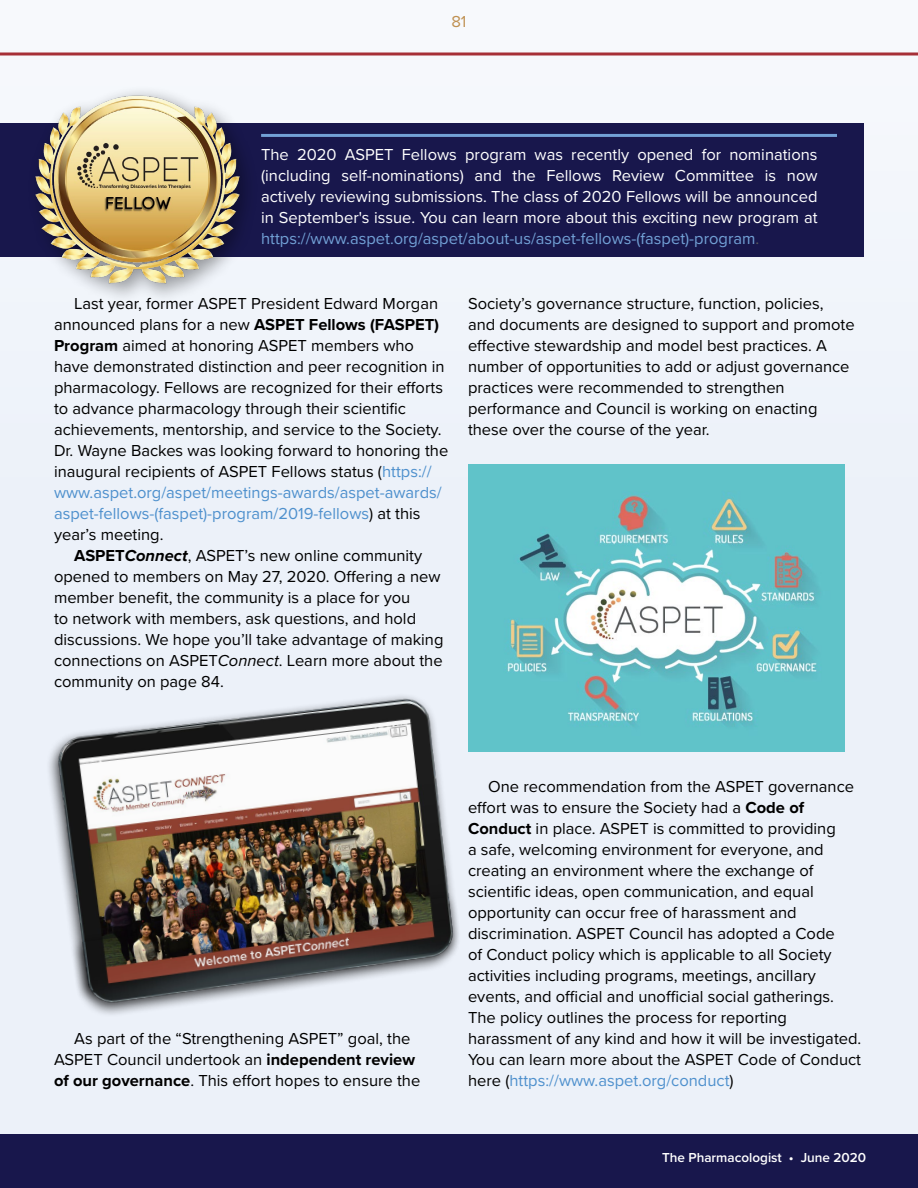
<style>
.page{position:relative;width:918px;height:1188px;background:#fff}
.page>*{position:absolute;margin:0;border:0;box-sizing:border-box;transform-origin:0 0}
.t1{font:16.5px/21px "Proxima Nova";color:#000}
.t2{font:16.5px/21px "Proxima Nova";color:#fff;text-align:justify}
.t3{font:16.5px "Proxima Nova";color:#4e90cd}
.t4{font:16.5px "Proxima Nova";color:#c18b41}
.t5{font:600 13.5px "Proxima Nova";color:#fff}
.s1{color:#72a1d6}
.s2{color:#58595b}
.s3{font-weight:700}
.s4{color:#4e90cd}
.s5{color:#000}
.s6{font-weight:700;font-style:italic}
.s7{font-style:italic}
</style>
<div class="page">
<div style="left:0;top:1134px;width:918px;height:54px;background:#18174c"></div>
<div style="left:0;top:0;width:918px;height:1134px;background:#ecf1f9"></div>
<div style="left:0;top:123px;width:864px;height:134px;background:#18174c"></div>
<div style="left:26px;top:85px;width:233px;height:219px;background:#000;opacity:.46"></div>
<img style="left:28px;top:86px;width:218px;height:208px">
<hr style="left:261px;top:134px;width:576px;height:3px;background:#72a1d6">
<img style="left:468px;top:465px;width:377px;height:286px">
<img style="left:49px;top:696px;width:404px;height:220px">
<div style="left:70px;top:891px;width:391px;height:127px;background:#000;opacity:.75"></div>
<img style="left:69px;top:896px;width:392px;height:115px">
<p class="t4" style="left:451px;top:9px;width:17px">81</p>
<p class="t2" style="left:261px;top:143px;width:558px">The 2020 ASPET Fellows program was recently opened for nominations (including self-nominations) and the Fellows Review Committee is now actively reviewing submissions. The class of 2020 Fellows will be announced in September's issue. You can learn more about this exciting new program at <span class="s1">https://www.aspet.org/aspet/about-us/aspet-fellows-(faspet)-program</span><span class="s2">.</span></p>
<p class="t1" style="left:74px;top:292px;width:365px">Last year, former ASPET President Edward Morgan</p>
<p class="t1" style="left:54px;top:313px;width:387px">announced plans for a new <span class="s3">ASPET Fellows (FASPET)</span></p>
<p class="t1" style="left:54px;top:334px;width:361px"><span class="s3">Program</span> aimed at honoring ASPET members who</p>
<p class="t1" style="left:54px;top:355px;width:392px">have demonstrated distinction and peer recognition in</p>
<p class="t1" style="left:54px;top:376px;width:391px">pharmacology. Fellows are recognized for their efforts</p>
<p class="t1" style="left:54px;top:397px;width:354px">to advance pharmacology through their scientific</p>
<p class="t1" style="left:54px;top:418px;width:389px">achievements, mentorship, and service to the Society.</p>
<p class="t1" style="left:54px;top:439px;width:396px">Dr. Wayne Backes was looking forward to honoring the</p>
<p class="t1" style="left:54px;top:460px;width:379px">inaugural recipients of ASPET Fellows status (<span class="s4">https://</span></p>
<p class="t3" style="left:54px;top:480px;width:389px">www.aspet.org/aspet/meetings-awards/aspet-awards/</p>
<p class="t3" style="left:54px;top:501px;width:368px">aspet-fellows-(faspet)-program/2019-fellows<span class="s5">) at this</span></p>
<p class="t1" style="left:54px;top:523px;width:111px">year’s meeting.</p>
<p class="t1" style="left:74px;top:544px;width:349px"><span class="s3">ASPET</span><span class="s6">Connect</span>, ASPET’s new online community</p>
<p class="t1" style="left:54px;top:565px;width:388px">opened to members on May 27, 2020. Offering a new</p>
<p class="t1" style="left:54px;top:586px;width:358px">member benefit, the community is a place for you</p>
<p class="t1" style="left:54px;top:607px;width:364px">to network with members, ask questions, and hold</p>
<p class="t1" style="left:54px;top:628px;width:391px">discussions. We hope you’ll take advantage of making</p>
<p class="t1" style="left:54px;top:649px;width:390px">connections on ASPET<span class="s7">Connect</span>. Learn more about the</p>
<p class="t1" style="left:54px;top:671px;width:171px">community on page 84.</p>
<p class="t1" style="left:468px;top:293px;width:388px">Society’s governance structure, function, policies, and documents are designed to support and promote effective stewardship and model best practices. A number of opportunities to add or adjust governance practices were recommended to strengthen performance and Council is working on enacting these over the course of the year.</p>
<p class="t1" style="left:54px;top:1027px;width:368px;text-indent:20px">As part of the “Strengthening ASPET” goal, the<br>ASPET Council undertook an <span class="s3">independent review of our governance</span>. This effort hopes to ensure the</p>
<p class="t1" style="left:468px;top:776px;width:395px;text-indent:20px">One recommendation from the ASPET governance effort was to ensure the Society had a <span class="s3">Code of Conduct</span> in place. ASPET is committed to providing<br>a safe, welcoming environment for everyone, and creating an environment where the exchange of scientific ideas, open communication, and equal opportunity can occur free of harassment and discrimination. ASPET Council has adopted a Code<br>of Conduct policy which is applicable to all Society activities including programs, meetings, ancillary events, and official and unofficial social gatherings.<br>The policy outlines the process for reporting harassment of any kind and how it will be investigated.<br>You can learn more about the ASPET Code of Conduct here (<span class="s4">https://www.aspet.org/conduct</span>)</p>
<p class="t5" style="left:662px;top:1148px;width:206px">The Pharmacologist • June 2020</p>
</div>
